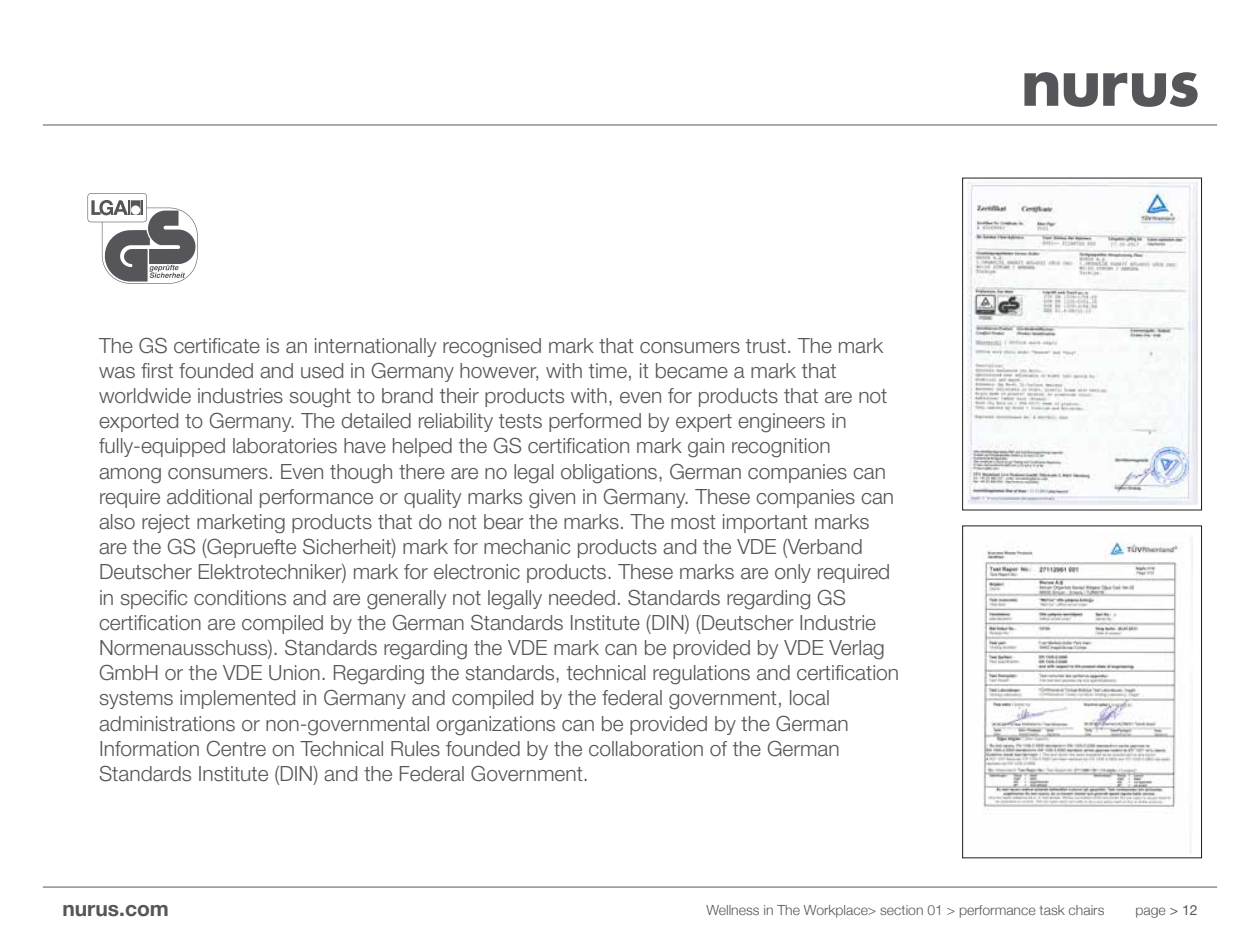
<style>
.page{position:relative;width:1260px;height:945px;background:#fff}
.page>*{position:absolute;margin:0;border:0;box-sizing:border-box;transform-origin:0 0}
.t1{font:300 21px/25.2px "Helvetica Neue LT Pro";color:#56565a}
.t2{font:700 21px "Helvetica Neue";color:#56565a}
.t3{font:300 14px "Helvetica Neue";color:#56565a}
.s1{font-weight:400}
</style>
<div class="page">
<svg style="left:87px;top:193px;width:111px;height:91px"></svg>
<svg style="left:1024px;top:72px;width:174px;height:35px"></svg>
<hr style="left:43px;top:125px;width:1174px;height:1px;background:#56565a">
<img style="left:968px;top:181px;width:229px;height:324px">
<div style="left:962px;top:178px;width:240px;height:332px;border:1px solid #1d1d1b"></div>
<img style="left:983px;top:538px;width:210px;height:316px">
<div style="left:962px;top:526px;width:240px;height:332px;border:1px solid #1d1d1b"></div>
<hr style="left:43px;top:887px;width:1174px;height:1px;background:#56565a">
<p class="t1" style="left:99px;top:332px;width:802px">The GS certificate is an internationally recognised mark that consumers trust. The mark was first founded and used in Germany however, with time, it became a mark that worldwide industries sought to brand their products with, even for products that are not exported to Germany. The detailed reliability tests performed by expert engineers in fully-equipped laboratories have helped the GS certification mark gain recognition<br>among consumers. Even though there are no legal obligations, German companies can require additional performance or quality marks given in Germany. These companies can also reject marketing products that do not bear the marks. The most important marks are the GS (Gepruefte Sicherheit) mark for mechanic products and the VDE (Verband Deutscher Elektrotechniker) mark for electronic products. These marks are only required in specific conditions and are generally not legally needed. Standards regarding GS certification are compiled by the German Standards Institute (DIN) (Deutscher Industrie Normenausschuss). Standards regarding the VDE mark can be provided by VDE Verlag GmbH or the VDE Union. Regarding the standards, technical regulations and certification systems implemented in Germany and compiled by the federal government, local administrations or non-governmental organizations can be provided by the German Information Centre on Technical Rules founded by the collaboration of the German Standards Institute (DIN) and the Federal Government.</p>
<p class="t2" style="left:62px;top:892px;width:108px">nurus.com</p>
<p class="t3" style="left:706px;top:898px;width:400px">Wellness in The Workplace&gt; section 01 &gt; performance task chairs</p>
<p class="t3" style="left:1136px;top:898px;width:64px">page <span class="s1">&gt; 12</span></p>
</div>
